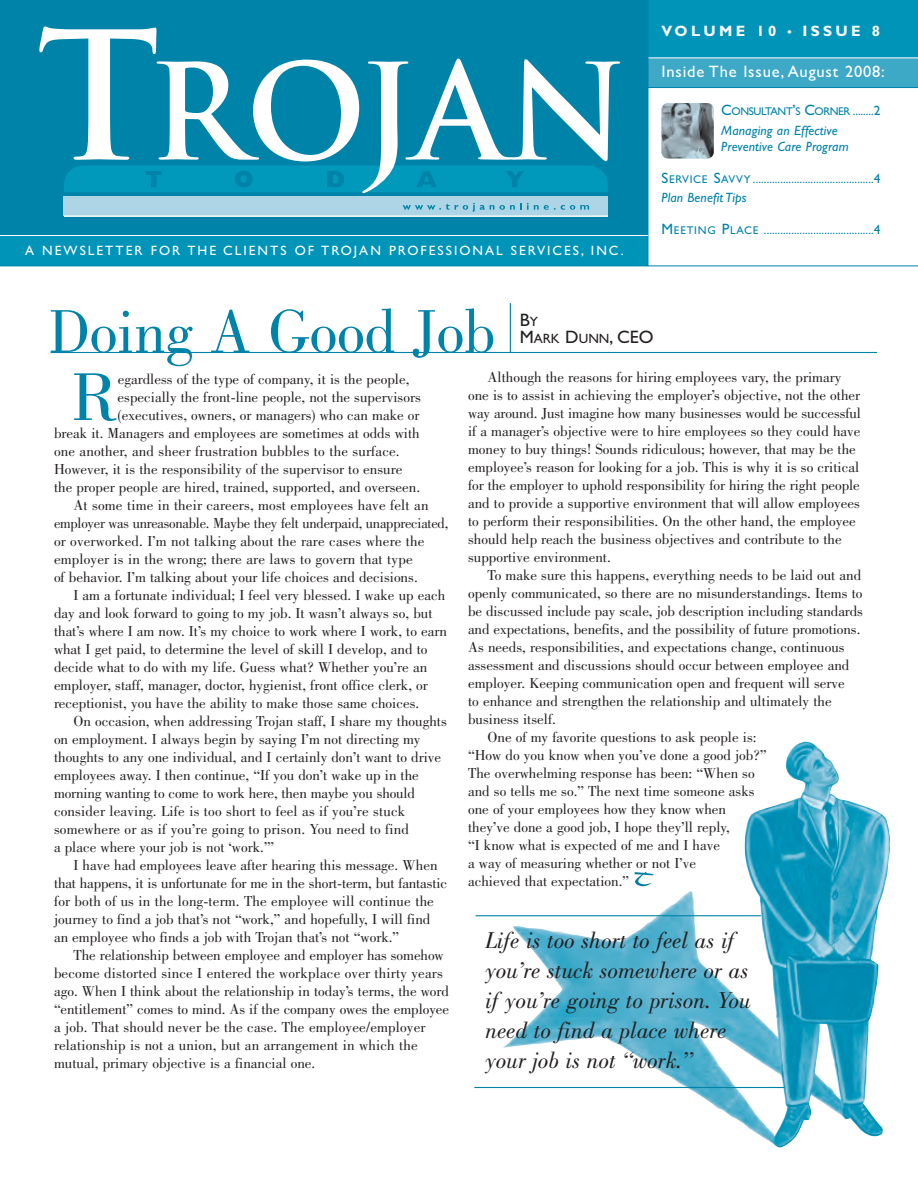
<style>
.page{position:relative;width:918px;height:1188px;background:#fff}
.page>*{position:absolute;margin:0;border:0;box-sizing:border-box;transform-origin:0 0}
.t1{font:69.75px "Bodoni";color:#0083a9}
.t2{font:62.7px "Bodoni";letter-spacing:-.005em;color:#0083a9}
.t3{font:italic 23.85px/30.2px "Bodoni";color:#231f20}
.t4{font:18px/16.5px "Gill Sans";color:#231f20}
.t5{font:16.5px "Gill Sans";letter-spacing:.05em;color:#fff}
.t6{font:15px/18px "Bodoni";color:#231f20}
.t7{font:700 15px "Gill Sans";letter-spacing:.22em;color:#fff}
.t8{font:13.5px "Gill Sans";letter-spacing:.15em;color:#fff}
.t9{font:italic 13.5px/16.5px "Gill Sans";letter-spacing:.01em;color:#0083a9}
.t10{font:12px "Gill Sans";color:#0083a9}
.t11{font:11.25px "Gill Sans";letter-spacing:-.035em;color:#0083a9}
.s1{font-size:12px}
.s2{font-size:15px}
.s3{font-size:13.5px}
.s4{font-size:11.25px}
</style>
<div class="page">
<div style="left:0;top:236px;width:648px;height:30px;background:#0095b8"></div>
<div style="left:648px;top:0;width:270px;height:58px;background:#0095b8"></div>
<div style="left:648px;top:58px;width:270px;height:29px;background:#3ea9c6"></div>
<hr style="left:648px;top:87px;width:270px;height:1px;background:#0083a9">
<img style="left:662px;top:103px;width:52px;height:55px;border-radius:6px">
<hr style="left:648px;top:58px;width:270px;height:1px;background:#fff">
<hr style="left:648px;top:0;width:1px;height:266px;background:#0083a9">
<div style="left:0;top:0;width:648px;height:235px;background:#0083a9"></div>
<svg style="left:39px;top:26px;width:581px;height:167px"></svg>
<div style="left:64px;top:197px;width:544px;height:19px;background:#add5e5"></div>
<svg style="left:403px;top:203px;width:186px;height:9px"></svg>
<hr style="left:64px;top:216px;width:544px;height:1px;background:#fff">
<hr style="left:0;top:266px;width:918px;height:1px;background:#0083a9">
<img style="left:503px;top:741px;width:387px;height:407px">
<hr style="left:51px;top:352px;width:826px;height:1px;background:#0083a9">
<hr style="left:510px;top:303px;width:1px;height:50px;background:#0083a9">
<hr style="left:474px;top:1087px;width:311px;height:1px;background:#0083a9">
<hr style="left:476px;top:915px;width:285px;height:1px;background:#0083a9">
<svg style="left:635px;top:872px;width:19px;height:15px"></svg>
<p class="t7" style="left:662px;top:25px;width:220px">VOLUME 10 <span class="s1">•</span> ISSUE 8</p>
<p class="t5" style="left:662px;top:61px;width:225px">Inside The Issue, August 2008:</p>
<p class="t8" style="left:25px;top:243px;width:600px">A NEWSLETTER FOR THE CLIENTS OF TROJAN PROFESSIONAL SERVICES, INC.</p>
<p class="t11" style="left:721px;top:105px;width:161px"><span class="s2">C</span>ONSULTANT<span class="s2">’</span>S <span class="s2">C</span>ORNER <span class="s1">........</span><span class="s3">2</span></p>
<p class="t9" style="left:721px;top:123px;width:129px">Managing an Effective<br>Preventive Care Program</p>
<p class="t10" style="left:662px;top:171px;width:221px"><span class="s2">S</span><span class="s4">ERVICE</span> <span class="s2">S</span><span class="s4">AVVY</span> ............................................<span class="s3">4</span></p>
<p class="t9" style="left:662px;top:191px;width:87px">Plan Benefit Tips</p>
<p class="t10" style="left:662px;top:222px;width:221px"><span class="s2">M</span><span class="s4">EETING</span> <span class="s2">P</span><span class="s4">LACE</span> ........................................<span class="s3">4</span></p>
<h2 class="t2" style="left:48px;top:308px;width:449px">Doing A Good Job</h2>
<p class="t4" style="left:520px;top:312px;width:135px">B<span class="s3">Y<br></span>M<span class="s3">ARK</span> D<span class="s3">UNN</span>, CEO</p>
<h1 class="t1" style="left:71px;top:371px;width:48px">R</h1>
<p class="t6" style="left:118px;top:371px;width:293px">egardless of the type of company, it is the people,</p>
<p class="t6" style="left:118px;top:389px;width:305px">especially the front-line people, not the supervisors</p>
<p class="t6" style="left:118px;top:407px;width:304px">(executives, owners, or managers) who can make or</p>
<p class="t6" style="left:54px;top:425px;width:367px">break it. Managers and employees are sometimes at odds with</p>
<p class="t6" style="left:54px;top:443px;width:347px">one another, and sheer frustration bubbles to the surface.</p>
<p class="t6" style="left:54px;top:461px;width:350px">However, it is the responsibility of the supervisor to ensure</p>
<p class="t6" style="left:54px;top:479px;width:368px">the proper people are hired, trained, supported, and overseen.</p>
<p class="t6" style="left:73px;top:497px;width:357px">At some time in their careers, most employees have felt an</p>
<p class="t6" style="left:54px;top:515px;width:396px">employer was unreasonable. Maybe they felt underpaid, unappreciated,</p>
<p class="t6" style="left:54px;top:533px;width:372px">or overworked. I’m not talking about the rare cases where the</p>
<p class="t6" style="left:54px;top:551px;width:360px">employer is in the wrong; there are laws to govern that type</p>
<p class="t6" style="left:54px;top:569px;width:365px">of behavior. I’m talking about your life choices and decisions.</p>
<p class="t6" style="left:73px;top:587px;width:373px">I am a fortunate individual; I feel very blessed. I wake up each</p>
<p class="t6" style="left:54px;top:605px;width:380px">day and look forward to going to my job. It wasn’t always so, but</p>
<p class="t6" style="left:54px;top:623px;width:395px">that’s where I am now. It’s my choice to work where I work, to earn</p>
<p class="t6" style="left:54px;top:641px;width:375px">what I get paid, to determine the level of skill I develop, and to</p>
<p class="t6" style="left:54px;top:659px;width:375px">decide what to do with my life. Guess what? Whether you’re an</p>
<p class="t6" style="left:54px;top:677px;width:375px">employer, staff, manager, doctor, hygienist, front office clerk, or</p>
<p class="t6" style="left:54px;top:695px;width:367px">receptionist, you have the ability to make those same choices.</p>
<p class="t6" style="left:73px;top:713px;width:375px">On occasion, when addressing Trojan staff, I share my thoughts</p>
<p class="t6" style="left:54px;top:731px;width:368px">on employment. I always begin by saying I’m not directing my</p>
<p class="t6" style="left:54px;top:749px;width:389px">thoughts to any one individual, and I certainly don’t want to drive</p>
<p class="t6" style="left:54px;top:767px;width:366px">employees away. I then continue, “If you don’t wake up in the</p>
<p class="t6" style="left:54px;top:785px;width:363px">morning wanting to come to work here, then maybe you should</p>
<p class="t6" style="left:54px;top:803px;width:353px">consider leaving. Life is too short to feel as if you’re stuck</p>
<p class="t6" style="left:54px;top:821px;width:356px">somewhere or as if you’re going to prison. You need to find</p>
<p class="t6" style="left:54px;top:839px;width:222px">a place where your job is not ‘work.’”</p>
<p class="t6" style="left:73px;top:857px;width:366px">I have had employees leave after hearing this message. When</p>
<p class="t6" style="left:54px;top:875px;width:395px">that happens, it is unfortunate for me in the short-term, but fantastic</p>
<p class="t6" style="left:54px;top:893px;width:381px">for both of us in the long-term. The employee will continue the</p>
<p class="t6" style="left:54px;top:911px;width:378px">journey to find a job that’s not “work,” and hopefully, I will find</p>
<p class="t6" style="left:54px;top:929px;width:347px">an employee who finds a job with Trojan that’s not “work.”</p>
<p class="t6" style="left:73px;top:947px;width:372px">The relationship between employee and employer has somehow</p>
<p class="t6" style="left:54px;top:965px;width:390px">become distorted since I entered the workplace over thirty years</p>
<p class="t6" style="left:54px;top:983px;width:397px">ago. When I think about the relationship in today’s terms, the word</p>
<p class="t6" style="left:54px;top:1001px;width:397px">“entitlement” comes to mind. As if the company owes the employee</p>
<p class="t6" style="left:54px;top:1019px;width:373px">a job. That should never be the case. The employee/employer</p>
<p class="t6" style="left:54px;top:1037px;width:365px">relationship is not a union, but an arrangement in which the</p>
<p class="t6" style="left:54px;top:1055px;width:263px">mutual, primary objective is a financial one.</p>
<p class="t6" style="left:468px;top:369px;width:394px;text-indent:19px">Although the reasons for hiring employees vary, the primary one is to assist in achieving the employer’s objective, not the other way around. Just imagine how many businesses would be successful if a manager’s objective were to hire employees so they could have money to buy things! Sounds ridiculous; however, that may be the employee’s reason for looking for a job. This is why it is so critical for the employer to uphold responsibility for hiring the right people and to provide a supportive environment that will allow employees to perform their responsibilities. On the other hand, the employee should help reach the business objectives and contribute to the supportive environment.</p>
<p class="t6" style="left:488px;top:567px;width:375px">To make sure this happens, everything needs to be laid out and</p>
<p class="t6" style="left:468px;top:585px;width:396px">openly communicated, so there are no misunderstandings. Items to</p>
<p class="t6" style="left:468px;top:603px;width:396px">be discussed include pay scale, job description including standards</p>
<p class="t6" style="left:468px;top:621px;width:394px">and expectations, benefits, and the possibility of future promotions.</p>
<p class="t6" style="left:468px;top:639px;width:378px">As needs, responsibilities, and expectations change, continuous</p>
<p class="t6" style="left:468px;top:657px;width:383px">assessment and discussions should occur between employee and</p>
<p class="t6" style="left:468px;top:675px;width:378px">employer. Keeping communication open and frequent will serve</p>
<p class="t6" style="left:468px;top:693px;width:365px">to enhance and strengthen the relationship and ultimately the</p>
<p class="t6" style="left:468px;top:711px;width:89px">business itself.</p>
<p class="t6" style="left:488px;top:729px;width:271px">One of my favorite questions to ask people is:</p>
<p class="t6" style="left:468px;top:747px;width:300px">“How do you know when you’ve done a good job?”</p>
<p class="t6" style="left:468px;top:765px;width:288px">The overwhelming response has been: “When so</p>
<p class="t6" style="left:468px;top:783px;width:288px">and so tells me so.” The next time someone asks</p>
<p class="t6" style="left:468px;top:801px;width:259px">one of your employees how they know when</p>
<p class="t6" style="left:468px;top:819px;width:263px">they’ve done a good job, I hope they’ll reply,</p>
<p class="t6" style="left:468px;top:837px;width:254px">“I know what is expected of me and I have</p>
<p class="t6" style="left:468px;top:855px;width:229px">a way of measuring whether or not I’ve</p>
<p class="t6" style="left:468px;top:873px;width:163px">achieved that expectation.”</p>
<h3 class="t3" style="left:485px;top:927px;width:267px">Life is too short to feel as if you’re stuck somewhere or as if you’re going to prison. You need to find a place where your job is not “work.”</h3>
</div>
